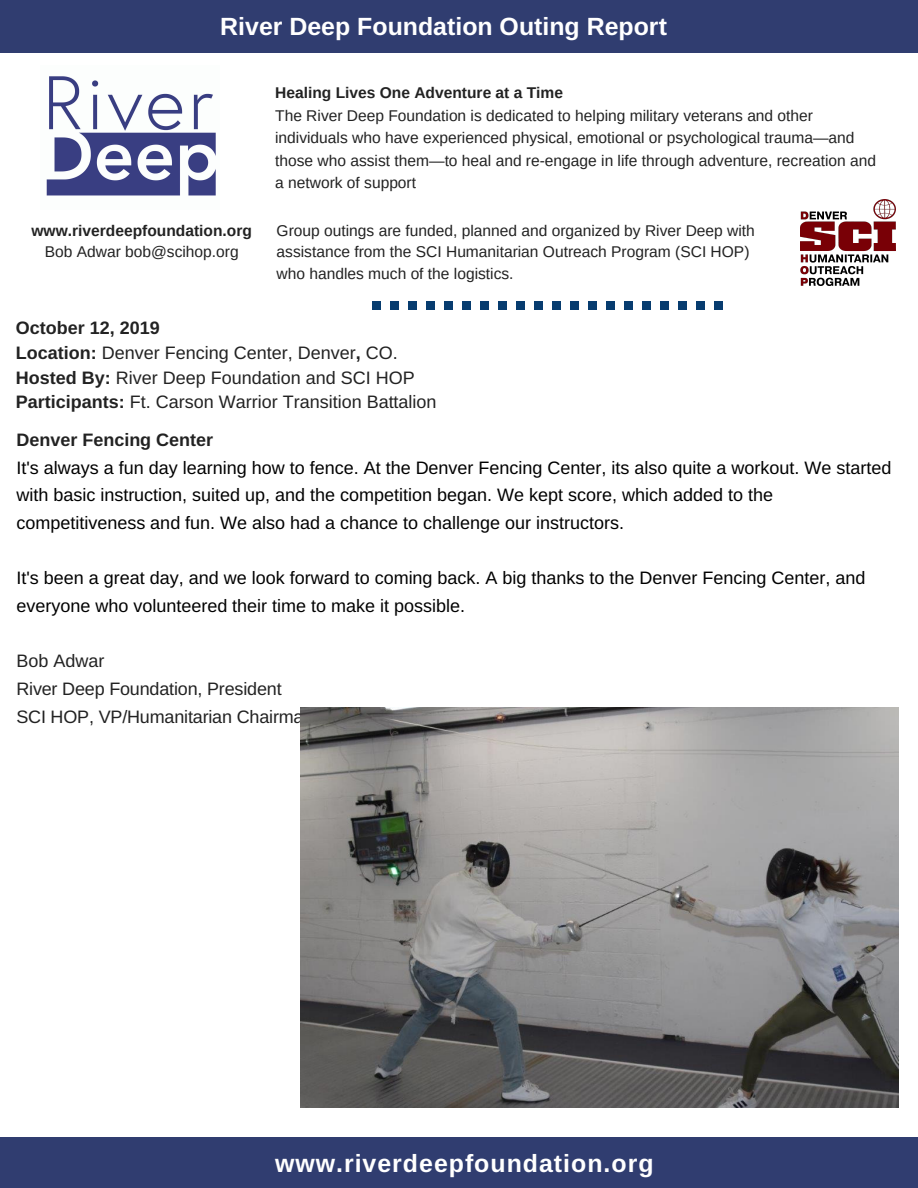
<style>
.page{position:relative;width:918px;height:1188px;background:#fff}
.page>*{position:absolute;margin:0;border:0;box-sizing:border-box;transform-origin:0 0}
.t1{font:700 24.9px "Arimo";color:#fff}
.t2{font:700 24.9px "Arimo";letter-spacing:.04em;color:#fff}
.t3{font:18px/27.8px "Arimo";color:#000}
.t4{font:18px/24.8px "Arimo";color:#222}
.t5{font:700 18px "Arimo";color:#222}
.t6{font:15.6px/22.5px "Arimo";color:#222}
.t7{font:700 15.6px "Arimo";color:#222}
.s1{font-weight:700}
</style>
<div class="page">
<img style="left:46px;top:76px;width:170px;height:120px">
<img style="left:800px;top:199px;width:96px;height:87px">
<div style="left:0;top:0;width:918px;height:53px;background:#303d70"></div>
<div style="left:714px;top:302px;width:9px;height:8px;background:#073c6f"></div>
<div style="left:696px;top:302px;width:9px;height:8px;background:#073c6f"></div>
<div style="left:678px;top:302px;width:9px;height:8px;background:#073c6f"></div>
<div style="left:642px;top:302px;width:9px;height:8px;background:#073c6f"></div>
<div style="left:624px;top:302px;width:9px;height:8px;background:#073c6f"></div>
<div style="left:660px;top:302px;width:9px;height:8px;background:#073c6f"></div>
<div style="left:606px;top:302px;width:9px;height:8px;background:#073c6f"></div>
<div style="left:408px;top:302px;width:9px;height:8px;background:#073c6f"></div>
<div style="left:426px;top:302px;width:9px;height:8px;background:#073c6f"></div>
<div style="left:444px;top:302px;width:9px;height:8px;background:#073c6f"></div>
<div style="left:390px;top:302px;width:9px;height:8px;background:#073c6f"></div>
<div style="left:372px;top:302px;width:9px;height:8px;background:#073c6f"></div>
<div style="left:480px;top:302px;width:9px;height:8px;background:#073c6f"></div>
<div style="left:534px;top:302px;width:9px;height:8px;background:#073c6f"></div>
<div style="left:552px;top:302px;width:9px;height:8px;background:#073c6f"></div>
<div style="left:570px;top:302px;width:9px;height:8px;background:#073c6f"></div>
<div style="left:498px;top:302px;width:9px;height:8px;background:#073c6f"></div>
<div style="left:588px;top:302px;width:9px;height:8px;background:#073c6f"></div>
<div style="left:516px;top:302px;width:9px;height:8px;background:#073c6f"></div>
<div style="left:462px;top:302px;width:9px;height:8px;background:#073c6f"></div>
<div style="left:0;top:1137px;width:918px;height:51px;background:#303d70"></div>
<img style="left:300px;top:708px;width:599px;height:399px">
<h1 class="t1" style="left:220px;top:12px;width:448px">River Deep Foundation Outing Report</h1>
<p class="t7" style="left:32px;top:222px;width:222px">www.riverdeepfoundation.org</p>
<p class="t6" style="left:45px;top:240px;width:195px">Bob Adwar bob@scihop.org</p>
<p class="t7" style="left:275px;top:84px;width:289px">Healing Lives One Adventure at a Time</p>
<p class="t6" style="left:275px;top:104px;width:603px">The River Deep Foundation is dedicated to helping military veterans and other individuals who have experienced physical, emotional or psychological trauma—and those who assist them—to heal and re-engage in life through adventure, recreation and a network of support</p>
<p class="t6" style="left:277px;top:220px;width:480px;line-height:21.3px">Group outings are funded, planned and organized by River Deep with assistance from the SCI Humanitarian Outreach Program (SCI HOP) who handles much of the logistics.</p>
<p class="t4" style="left:16px;top:315px;width:422px"><span class="s1">October 12, 2019<br>Location:</span> Denver Fencing Center, Denver<span class="s1">,</span> CO.<br><span class="s1">Hosted By:</span> River Deep Foundation and SCI HOP <span class="s1">Participants:</span> Ft. Carson Warrior Transition Battalion</p>
<p class="t5" style="left:16px;top:430px;width:198px">Denver Fencing Center</p>
<p class="t3" style="left:16px;top:453px;width:877px">It's always a fun day learning how to fence. At the Denver Fencing Center, its also quite a workout. We started with basic instruction, suited up, and the competition began. We kept score, which added to the competitiveness and fun. We also had a chance to challenge our instructors.</p>
<p class="t3" style="left:16px;top:564px;width:851px">It's been a great day, and we look forward to coming back. A big thanks to the Denver Fencing Center, and everyone who volunteered their time to make it possible.</p>
<p class="t4" style="left:16px;top:647px;width:299px;line-height:27.8px">Bob Adwar<br>River Deep Foundation, President<br>SCI HOP, VP/Humanitarian Chairman</p>
<h1 class="t2" style="left:275px;top:1149px;width:380px">www.riverdeepfoundation.org</h1>
</div>
